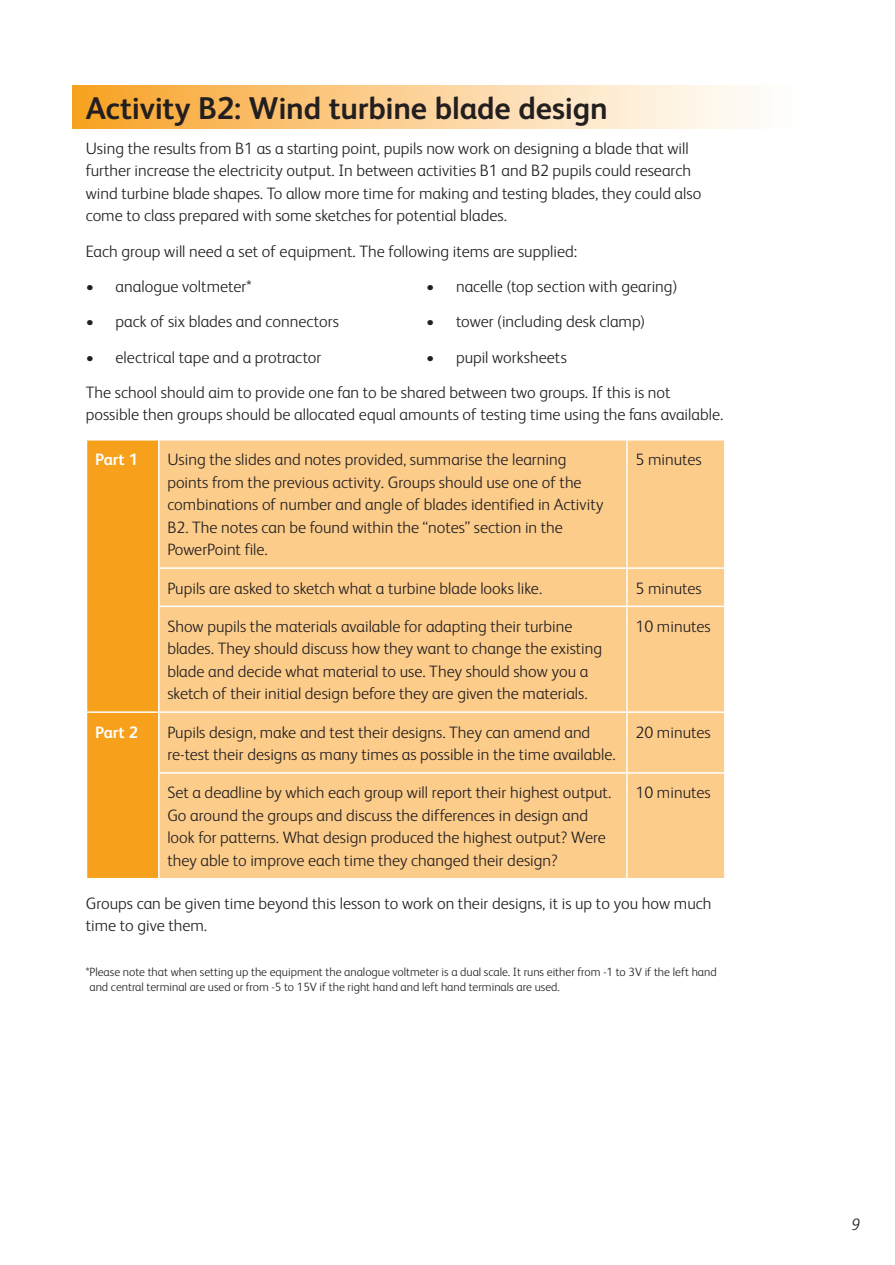
<style>
.page{position:relative;width:895px;height:1265px;background:#fff}
.page>*{position:absolute;margin:0;border:0;box-sizing:border-box;transform-origin:0 0}
.t1{font:700 31.5px "FS Albert";letter-spacing:-.01em;color:#231f20}
.t2{font:300 16.5px/22.5px "FS Albert";color:#231f20}
.t3{font:700 16.5px "FS Albert";color:#fff}
.t4{font:italic 300 16.5px "FS Albert";color:#231f20}
.t5{font:300 12px/15px "FS Albert";color:#231f20}
</style>
<div class="page">
<div style="left:73px;top:86px;width:744px;height:42px;background:linear-gradient(to right,#f9a42c,#fff)"></div>
<div style="left:87px;top:440px;width:71px;height:437px;background:#f6a01b"></div>
<div style="left:159px;top:440px;width:564px;height:437px;background:#fccc8b"></div>
<hr style="left:626px;top:440px;width:1px;height:127px;background:#fff">
<hr style="left:158px;top:567px;width:468px;height:1px;background:#fff">
<hr style="left:626px;top:567px;width:99px;height:1px;background:#fff">
<hr style="left:626px;top:568px;width:1px;height:37px;background:#fff">
<hr style="left:158px;top:605px;width:468px;height:2px;background:#fff">
<hr style="left:626px;top:605px;width:99px;height:2px;background:#fff">
<hr style="left:626px;top:607px;width:1px;height:104px;background:#fff">
<hr style="left:86px;top:711px;width:73px;height:1px;background:#fff">
<hr style="left:159px;top:711px;width:467px;height:1px;background:#fff">
<hr style="left:626px;top:711px;width:99px;height:1px;background:#fff">
<hr style="left:626px;top:712px;width:1px;height:60px;background:#fff">
<hr style="left:158px;top:772px;width:468px;height:1px;background:#fff">
<hr style="left:626px;top:772px;width:99px;height:1px;background:#fff">
<hr style="left:626px;top:773px;width:1px;height:104px;background:#fff">
<h1 class="t1" style="left:86px;top:86px;width:523px">Activity B2: Wind turbine blade design</h1>
<p class="t2" style="left:86px;top:136px;width:617px">Using the results from B1 as a starting point, pupils now work on designing a blade that will further increase the electricity output. In between activities B1 and B2 pupils could research wind turbine blade shapes. To allow more time for making and testing blades, they could also come to class prepared with some sketches for potential blades.</p>
<p class="t2" style="left:86px;top:239px;width:492px">Each group will need a set of equipment. The following items are supplied:</p>
<p class="t2" style="left:86px;top:274px;width:167px">• analogue voltmeter*</p>
<p class="t2" style="left:426px;top:274px;width:253px">• nacelle (top section with gearing)</p>
<p class="t2" style="left:86px;top:309px;width:255px">• pack of six blades and connectors</p>
<p class="t2" style="left:426px;top:309px;width:220px">• tower (including desk clamp)</p>
<p class="t2" style="left:86px;top:345px;width:237px">• electrical tape and a protractor</p>
<p class="t2" style="left:86px;top:338px;width:586px;line-height:35.2px;text-indent:340px">• pupil worksheets<br>The school should aim to provide one fan to be shared between two groups. If this is not</p>
<p class="t2" style="left:86px;top:402px;width:638px">possible then groups should be allocated equal amounts of testing time using the fans available.</p>
<p class="t3" style="left:95px;top:448px;width:45px">Part 1</p>
<p class="t2" style="left:167px;top:447px;width:437px">Using the slides and notes provided, summarise the learning points from the previous activity. Groups should use one of the combinations of number and angle of blades identified in Activity B2. The notes can be found within the “notes” section in the PowerPoint file.</p>
<p class="t2" style="left:635px;top:447px;width:68px">5 minutes</p>
<p class="t2" style="left:167px;top:575px;width:376px">Pupils are asked to sketch what a turbine blade looks like.</p>
<p class="t2" style="left:635px;top:575px;width:68px">5 minutes</p>
<p class="t2" style="left:167px;top:614px;width:436px">Show pupils the materials available for adapting their turbine blades. They should discuss how they want to change the existing blade and decide what material to use. They should show you a sketch of their initial design before they are given the materials.</p>
<p class="t2" style="left:635px;top:614px;width:77px">10 minutes</p>
<p class="t3" style="left:95px;top:720px;width:45px">Part 2</p>
<p class="t2" style="left:167px;top:719px;width:449px">Pupils design, make and test their designs. They can amend and re-test their designs as many times as possible in the time available.</p>
<p class="t2" style="left:635px;top:719px;width:77px">20 minutes</p>
<p class="t2" style="left:167px;top:780px;width:445px">Set a deadline by which each group will report their highest output.<br>Go around the groups and discuss the differences in design and look for patterns. What design produced the highest output? Were they able to improve each time they changed their design?</p>
<p class="t2" style="left:635px;top:780px;width:77px">10 minutes</p>
<p class="t2" style="left:86px;top:890px;width:627px">Groups can be given time beyond this lesson to work on their designs, it is up to you how much time to give them.</p>
<p class="t5" style="left:89px;top:963px;width:628px;text-indent:-4px">*Please note that when setting up the equipment the analogue voltmeter is a dual scale. It runs either from -1 to 3V if the left hand and central terminal are used or from -5 to 15V if the right hand and left hand terminals are used.</p>
<p class="t4" style="left:851px;top:1214px;width:10px">9</p>
</div>
